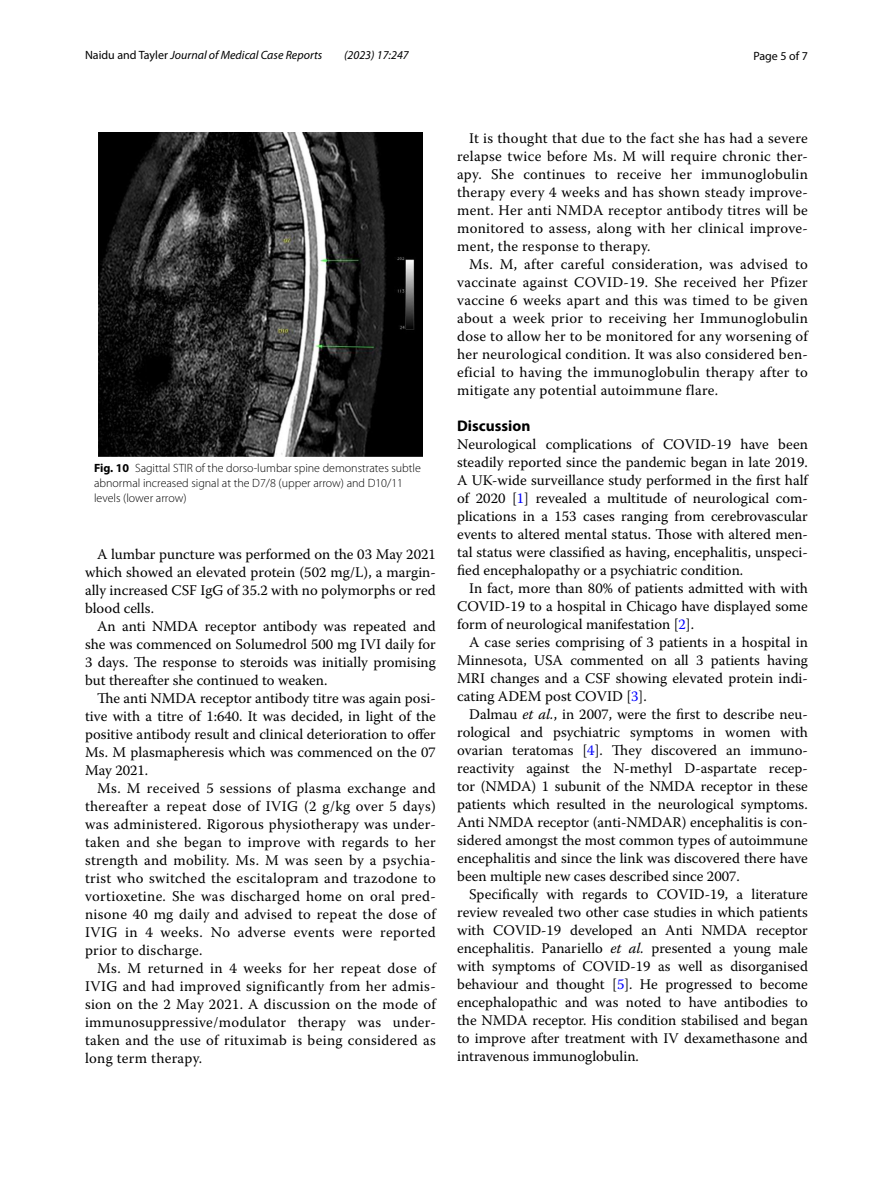
<style>
.page{position:relative;width:893px;height:1187px;background:#fff}
.page>*{position:absolute;margin:0;border:0;box-sizing:border-box;transform-origin:0 0}
.t1{font:700 15.45px "Myriad Pro";color:#000}
.t2{font:14.7px/18px "Warnock Pro";letter-spacing:.005em;color:#000;text-align:justify}
.t3{font:300 12px/15px "Myriad Pro";color:#000}
.t4{font:italic 12px "Myriad Pro";color:#000}
.t5{font:12px "Myriad Pro";color:#000}
.s1{font-style:normal}
.s2{font-weight:700}
.s3{color:#00f}
.s4{font-style:italic}
</style>
<div class="page">
<img style="left:99px;top:133px;width:323px;height:323px">
<p class="t4" style="left:85px;top:48px;width:239px"><span class="s1">Naidu and Tayler</span> Journal of Medical Case Reports</p>
<p class="t4" style="left:344px;top:48px;width:66px">(2023) 17:247</p>
<p class="t5" style="left:753px;top:48px;width:56px">Page 5 of 7</p>
<p class="t3" style="left:94px;top:460px;width:328px"><span class="s2">Fig. 10</span> Sagittal STIR of the dorso-lumbar spine demonstrates subtle abnormal increased signal at the D7/8 (upper arrow) and D10/11 levels (lower arrow)</p>
<p class="t2" style="left:85px;top:544px;width:352px;text-indent:12px">A lumbar puncture was performed on the 03 May 2021 which showed an elevated protein (502 mg/L), a margin&shy;ally increased CSF IgG of 35.2 with no polymorphs or red blood cells.</p>
<p class="t2" style="left:85px;top:616px;width:352px;text-indent:12px">An anti NMDA receptor antibody was repeated and she was commenced on Solumedrol 500 mg IVI daily for 3 days. The response to steroids was initially promising but thereafter she continued to weaken.</p>
<p class="t2" style="left:85px;top:688px;width:352px;text-indent:12px">The anti NMDA receptor antibody titre was again posi&shy;tive with a titre of 1:640. It was decided, in light of the positive antibody result and clinical deterioration to offer Ms. M plasmapheresis which was commenced on the 07<br>May 2021.</p>
<p class="t2" style="left:85px;top:778px;width:352px;text-indent:12px">Ms. M received 5 sessions of plasma exchange and thereafter a repeat dose of IVIG (2 g/kg over 5 days) was administered. Rigorous physiotherapy was under&shy;taken and she began to improve with regards to her strength and mobility. Ms. M was seen by a psychia&shy;trist who switched the escitalopram and trazodone to vortioxetine. She was discharged home on oral pred&shy;nisone 40 mg daily and advised to repeat the dose of IVIG in 4 weeks. No adverse events were reported prior to discharge.</p>
<p class="t2" style="left:85px;top:958px;width:352px;text-indent:12px">Ms. M returned in 4 weeks for her repeat dose of IVIG and had improved significantly from her admis&shy;sion on the 2 May 2021. A discussion on the mode of immunosuppressive/modulator therapy was under&shy;taken and the use of rituximab is being considered as long term therapy.</p>
<p class="t2" style="left:457px;top:128px;width:352px;text-indent:12px">It is thought that due to the fact she has had a severe relapse twice before Ms. M will require chronic ther&shy;apy. She continues to receive her immunoglobulin therapy every 4 weeks and has shown steady improve&shy;ment. Her anti NMDA receptor antibody titres will be monitored to assess, along with her clinical improve&shy;ment, the response to therapy.</p>
<p class="t2" style="left:457px;top:254px;width:352px;text-indent:12px">Ms. M, after careful consideration, was advised to vaccinate against COVID-19. She received her Pfizer vaccine 6 weeks apart and this was timed to be given about a week prior to receiving her Immunoglobulin dose to allow her to be monitored for any worsening of her neurological condition. It was also considered ben&shy;eficial to having the immunoglobulin therapy after to mitigate any potential autoimmune flare.</p>
<p class="t1" style="left:457px;top:415px;width:75px">Discussion</p>
<p class="t2" style="left:457px;top:434px;width:352px">Neurological complications of COVID-19 have been steadily reported since the pandemic began in late 2019.<br>A UK-wide surveillance study performed in the first half of 2020 [<span class="s3">1</span>] revealed a multitude of neurological com&shy;plications in a 153 cases ranging from cerebrovascular events to altered mental status. Those with altered men&shy;tal status were classified as having, encephalitis, unspeci&shy;fied encephalopathy or a psychiatric condition.</p>
<p class="t2" style="left:457px;top:578px;width:352px;text-indent:12px">In fact, more than 80% of patients admitted with with COVID-19 to a hospital in Chicago have displayed some form of neurological manifestation [<span class="s3">2</span>].</p>
<p class="t2" style="left:457px;top:632px;width:352px;text-indent:12px">A case series comprising of 3 patients in a hospital in Minnesota, USA commented on all 3 patients having MRI changes and a CSF showing elevated protein indi&shy;cating ADEM post COVID [<span class="s3">3</span>].</p>
<p class="t2" style="left:457px;top:704px;width:352px;text-indent:12px">Dalmau <span class="s4">et al.</span>, in 2007, were the first to describe neu&shy;rological and psychiatric symptoms in women with ovarian teratomas [<span class="s3">4</span>]. They discovered an immuno&shy;reactivity against the N-methyl D-aspartate recep&shy;tor (NMDA) 1 subunit of the NMDA receptor in these patients which resulted in the neurological symptoms.<br>Anti NMDA receptor (anti-NMDAR) encephalitis is con&shy;sidered amongst the most common types of autoimmune encephalitis and since the link was discovered there have been multiple new cases described since 2007.</p>
<p class="t2" style="left:457px;top:884px;width:352px;text-indent:12px">Specifically with regards to COVID-19, a literature review revealed two other case studies in which patients with COVID-19 developed an Anti NMDA receptor encephalitis. Panariello <span class="s4">et al.</span> presented a young male with symptoms of COVID-19 as well as disorganised behaviour and thought [<span class="s3">5</span>]. He progressed to become encephalopathic and was noted to have antibodies to the NMDA receptor. His condition stabilised and began to improve after treatment with IV dexamethasone and intravenous immunoglobulin.</p>
</div>
